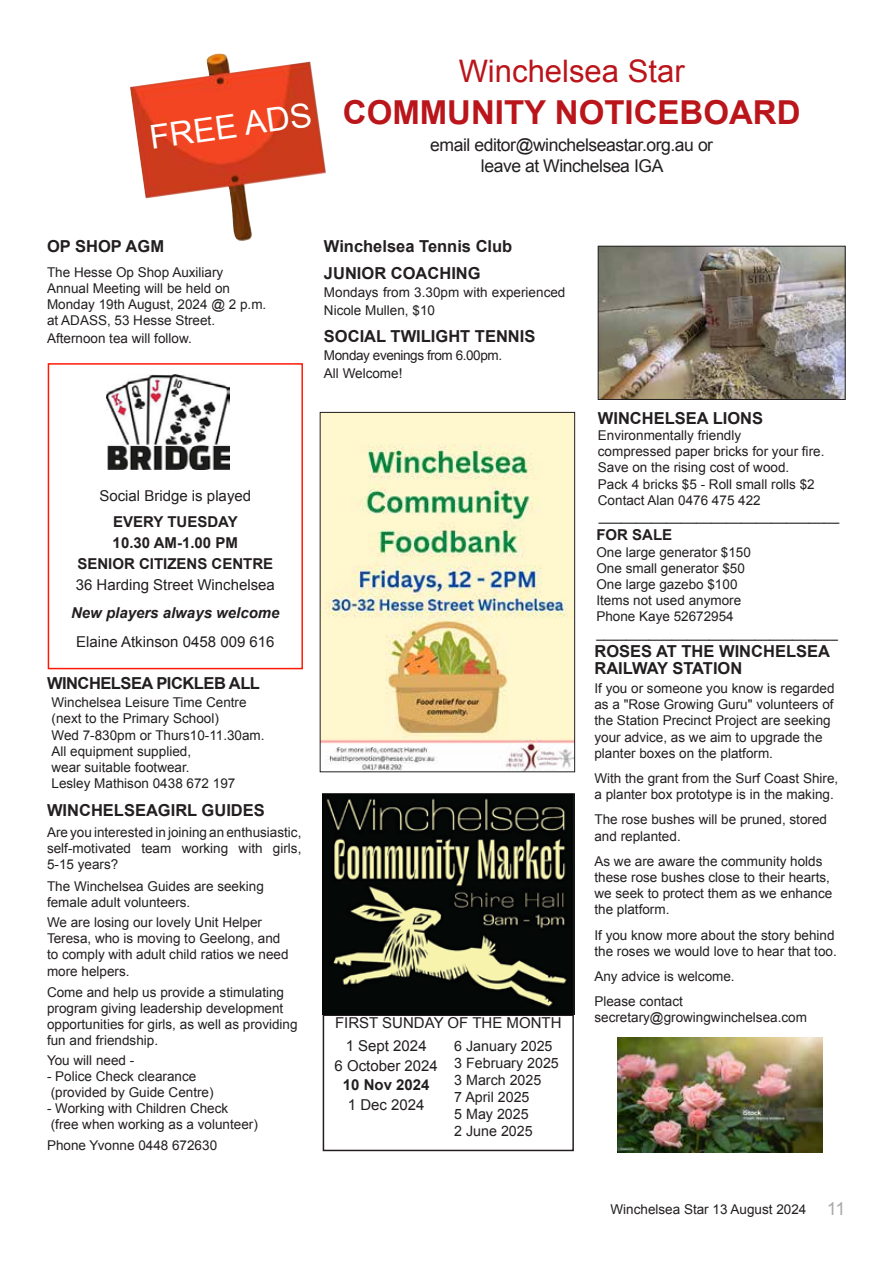
<style>
.page{position:relative;width:893px;height:1263px;background:#fff}
.page>*{position:absolute;margin:0;border:0;box-sizing:border-box;transform-origin:0 0}
.t1{font:700 33px "Arial";color:#ba151b}
.t2{font:33px "Arial";color:#fff}
.t3{font:31.05px "Arial";color:#ba151b}
.t4{font:17.55px/21.1px "Arial";letter-spacing:-.025em;color:#231f20;text-align:center}
.t5{font:700 16.5px/27px "Arial";color:#231f20}
.t6{font:700 16.5px "Arial";letter-spacing:-.03em;color:#231f20}
.t7{font:15px/23px "Arial";color:#231f20}
.t8{font:700 15px/21px "Arial";color:#231f20;text-align:center}
.t9{font:italic 700 15px "Arial";color:#231f20}
.t10{font:14.25px/17.1px "Arial";color:#231f20}
.t11{font:13.5px/16.2px "Arial";color:#231f20}
.t12{font:13.5px/18px "Arial";letter-spacing:-.03em;color:#231f20}
.s1{font-size:18px;color:#a7a9ac}
</style>
<div class="page">
<div style="left:48px;top:363px;width:255px;height:306px;border:2px solid #ff1a05"></div>
<img style="left:130px;top:54px;width:196px;height:187px">
<img style="left:600px;top:248px;width:243px;height:150px">
<div style="left:598px;top:246px;width:247px;height:154px;border:1px solid #231f20"></div>
<div style="left:323px;top:1014px;width:251px;height:137px;border:2px solid #231f20"></div>
<img style="left:323px;top:794px;width:252px;height:220px">
<img style="left:107px;top:374px;width:122px;height:95px">
<img style="left:618px;top:1037px;width:204px;height:115px">
<img style="left:322px;top:414px;width:251px;height:356px">
<div style="left:320px;top:412px;width:255px;height:360px;border:1px solid #231f20"></div>
<h1 class="t2" style="left:147px;top:116px;width:165px;rotate:-8deg">FREE ADS</h1>
<h2 class="t3" style="left:459px;top:50px;width:228px">Winchelsea Star</h2>
<h1 class="t1" style="left:343px;top:90px;width:459px">COMMUNITY NOTICEBOARD</h1>
<p class="t4" style="left:430px;top:134px;width:284px">email editor@winchelseastar.org.au or leave at Winchelsea IGA</p>
<p class="t5" style="left:47px;top:233px;width:119px">OP SHOP AGM</p>
<p class="t11" style="left:47px;top:264px;width:221px">The Hesse Op Shop Auxiliary<br>Annual Meeting will be held on<br>Monday 19th August, 2024 @ 2 p.m. at ADASS, 53 Hesse Street.</p>
<p class="t11" style="left:47px;top:330px;width:146px">Afternoon tea will follow.</p>
<p class="t5" style="left:324px;top:233px;width:190px">Winchelsea Tennis Club<br>JUNIOR COACHING</p>
<p class="t11" style="left:324px;top:283px;width:243px;line-height:18px">Mondays from 3.30pm with experienced<br>Nicole Mullen, $10</p>
<p class="t5" style="left:324px;top:323px;width:213px">SOCIAL TWILIGHT TENNIS</p>
<p class="t12" style="left:324px;top:346px;width:180px">Monday evenings from 6.00pm.<br>All Welcome!</p>
<p class="t7" style="left:99px;top:484px;width:153px">Social Bridge is played</p>
<p class="t8" style="left:77px;top:511px;width:197px">EVERY TUESDAY<br>10.30 AM-1.00 PM<br>SENIOR CITIZENS CENTRE</p>
<p class="t7" style="left:76px;top:573px;width:201px">36 Harding Street Winchelsea</p>
<p class="t9" style="left:71px;top:603px;width:210px">New players always welcome</p>
<p class="t7" style="left:76px;top:630px;width:200px">Elaine Atkinson 0458 009 616</p>
<p class="t6" style="left:47px;top:673px;width:214px">WINCHELSEA PICKLEB ALL</p>
<p class="t11" style="left:52px;top:694px;width:215px">Winchelsea Leisure Time Centre (next to the Primary School)<br>Wed 7-830pm or Thurs10-11.30am.<br>All equipment supplied,<br>wear suitable footwear.<br>Lesley Mathison 0438 672 197</p>
<p class="t5" style="left:47px;top:797px;width:219px">WINCHELSEAGIRL GUIDES</p>
<p class="t11" style="left:47px;top:824px;width:256px;text-align:justify">Are you interested in joining an enthusiastic, self-motivated team working with girls, 5-15 years?</p>
<p class="t11" style="left:47px;top:878px;width:218px">The Winchelsea Guides are seeking female adult volunteers.</p>
<p class="t11" style="left:47px;top:914px;width:243px">We are losing our lovely Unit Helper<br>Teresa, who is moving to Geelong, and to comply with adult child ratios we need more helpers.</p>
<p class="t11" style="left:47px;top:984px;width:252px">Come and help us provide a stimulating program giving leadership development opportunities for girls, as well as providing fun and friendship.</p>
<p class="t11" style="left:47px;top:1052px;width:89px">You will need -</p>
<p class="t11" style="left:47px;top:1068px;width:168px">- Police Check clearance (provided by Guide Centre)</p>
<p class="t11" style="left:47px;top:1100px;width:212px">- Working with Children Check (free when working as a volunteer)</p>
<p class="t11" style="left:47px;top:1138px;width:172px">Phone Yvonne 0448 672630</p>
<p class="t7" style="left:346px;top:1011px;width:217px;text-indent:-11px">FIRST SUNDAY OF THE MONTH<br>1 Sept 2024</p>
<p class="t7" style="left:334px;top:1054px;width:105px">6 October 2024</p>
<p class="t8" style="left:343px;top:1075px;width:88px">10 Nov 2024</p>
<p class="t7" style="left:348px;top:1093px;width:78px">1 Dec 2024</p>
<p class="t10" style="left:454px;top:1037px;width:106px">6 January 2025<br>3 February 2025<br>3 March 2025<br>7 April 2025<br>5 May 2025<br>2 June 2025</p>
<p class="t5" style="left:598px;top:405px;width:167px">WINCHELSEA LIONS</p>
<p class="t11" style="left:598px;top:427px;width:243px">Environmentally friendly<br>compressed paper bricks for your fire.<br>Save on the rising cost of wood.<br>Pack 4 bricks $5 - Roll small rolls $2<br>Contact Alan 0476 475 422 ________________________________</p>
<p class="t8" style="left:596px;top:525px;width:77px">FOR SALE</p>
<p class="t11" style="left:596px;top:544px;width:243px">One large generator $150<br>One small generator $50<br>One large gazebo $100<br>Items not used anymore<br>Phone Kaye 52672954 ________________________________</p>
<p class="t5" style="left:594px;top:643px;width:237px;line-height:16.5px">ROSES AT THE WINCHELSEA<br>RAILWAY STATION</p>
<p class="t11" style="left:594px;top:680px;width:242px">If you or someone you know is regarded as a "Rose Growing Guru" volunteers of the Station Precinct Project are seeking your advice, as we aim to upgrade the planter boxes on the platform.</p>
<p class="t11" style="left:594px;top:770px;width:245px">With the grant from the Surf Coast Shire, a planter box prototype is in the making.</p>
<p class="t11" style="left:594px;top:812px;width:234px">The rose bushes will be pruned, stored and replanted.</p>
<p class="t11" style="left:594px;top:853px;width:239px">As we are aware the community holds these rose bushes close to their hearts, we seek to protect them as we enhance the platform.</p>
<p class="t11" style="left:594px;top:927px;width:244px">If you know more about the story behind the roses we would love to hear that too.</p>
<p class="t11" style="left:594px;top:964px;width:142px;line-height:25.2px">Any advice is welcome.<br>Please contact</p>
<p class="t11" style="left:594px;top:1010px;width:214px">secretary@growingwinchelsea.com</p>
<p class="t11" style="left:610px;top:1201px;width:236px">Winchelsea Star 13 August 2024 <span class="s1">11</span></p>
</div>
